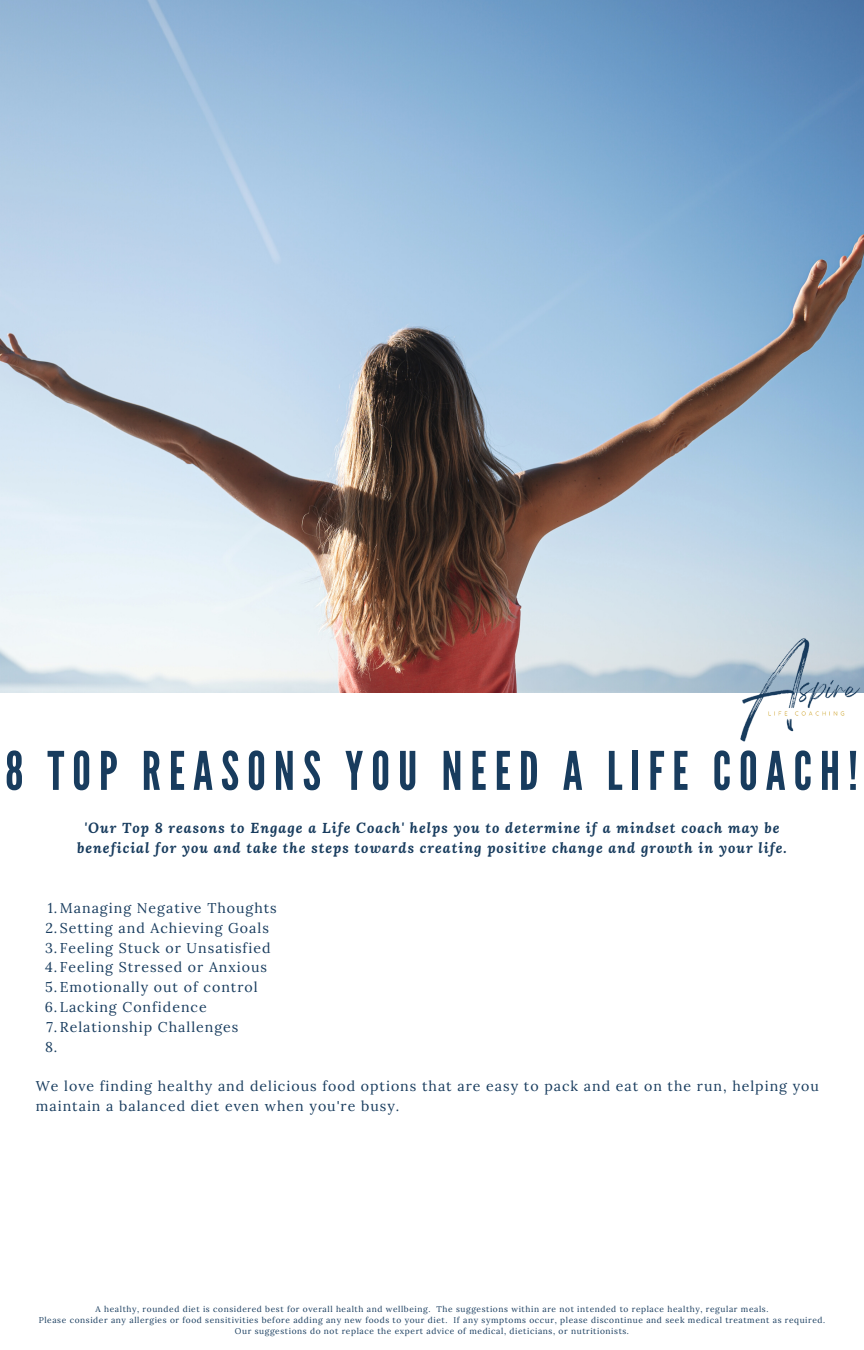
<style>
.page{position:relative;width:864px;height:1350px;background:#fff}
.page>*{position:absolute;margin:0;border:0;box-sizing:border-box;transform-origin:0 0}
.t1{font:53.1px "League Gothic";letter-spacing:.15em;color:#183c5e}
.t2{font:italic 700 14.4px/19.1px "Lora";letter-spacing:.07em;color:#183c5e;text-align:center}
.t3{font:14.17px/19.8px "Lora";letter-spacing:.07em;color:#183c5e}
.t4{font:8.33px/11.2px "Lora";letter-spacing:.07em;color:#183c5e;text-align:center}
</style>
<div class="page">
<img style="left:0;top:0;width:864px;height:693px">
<img style="left:735px;top:628px;width:129px;height:114px">
<h1 class="t1" style="left:5px;top:740px;width:854px">8 TOP REASONS YOU NEED A LIFE COACH!</h1>
<h2 class="t2" style="left:77px;top:818px;width:711px">'Our Top 8 reasons to Engage a Life Coach' helps you to determine if a mindset coach may be beneficial for you and take the steps towards creating positive change and growth in your life.</h2>
<h3 class="t3" style="left:45px;top:898px;width:234px">1.Managing Negative Thoughts<br>2.Setting and Achieving Goals<br>3.Feeling Stuck or Unsatisfied<br>4.Feeling Stressed or Anxious<br>5.Emotionally out of control<br>6.Lacking Confidence<br>7.Relationship Challenges<br>8.</h3>
<h3 class="t3" style="left:36px;top:1076px;width:785px">We love finding healthy and delicious food options that are easy to pack and eat on the run, helping you maintain a balanced diet even when you're busy.</h3>
<p class="t4" style="left:39px;top:1303px;width:788px">A healthy, rounded diet is considered best for overall health and wellbeing. The suggestions within are not intended to replace healthy, regular meals.<br>Please consider any allergies or food sensitivities before adding any new foods to your diet. If any symptoms occur, please discontinue and seek medical treatment as required.<br>Our suggestions do not replace the expert advice of medical, dieticians, or nutritionists.</p>
</div>
